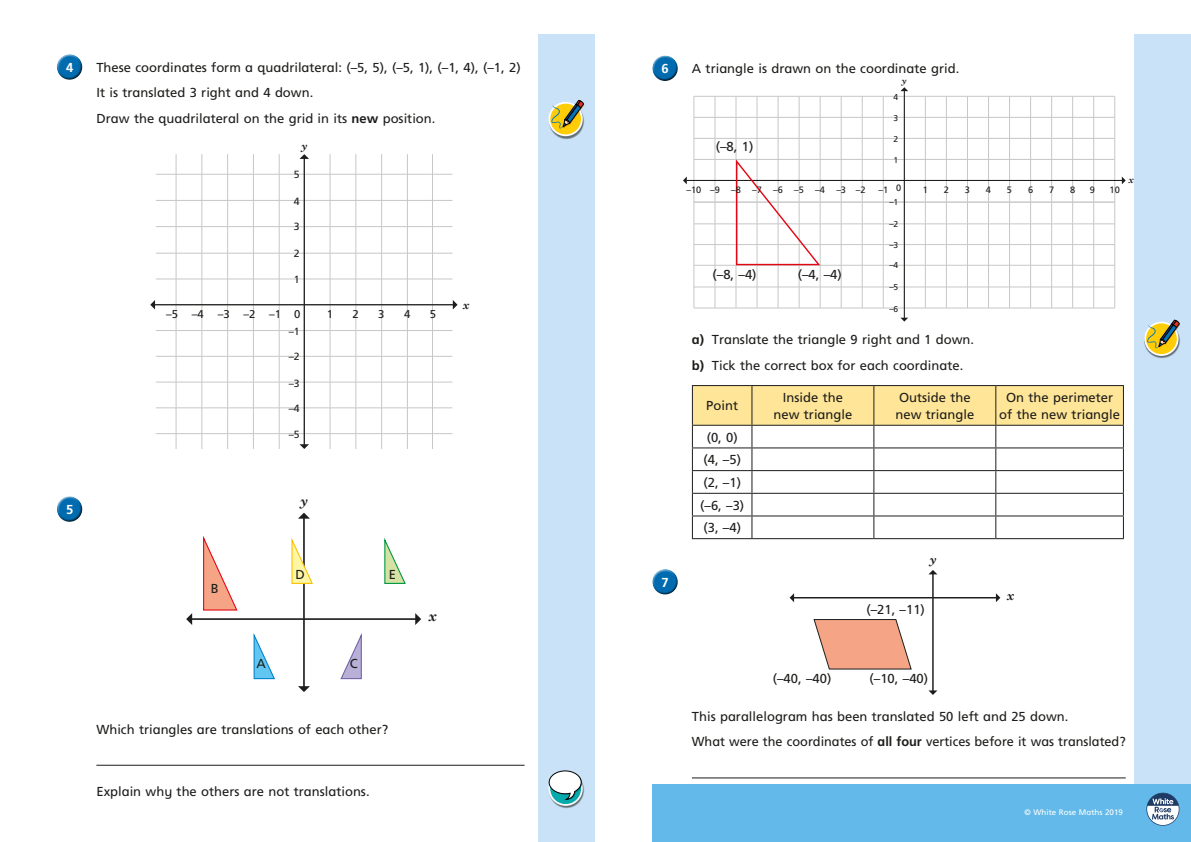
<style>
.page{position:relative;width:1191px;height:842px;background:#fff}
.page>*{position:absolute;margin:0;border:0;box-sizing:border-box;transform-origin:0 0}
.t1{font:italic 700 14.2px "Century Schoolbook";color:#1d1d1b}
.t2{font:13px/25.7px "Frutiger Inf";color:#1d1d1b}
.t3{font:700 13px "Frutiger Inf";color:#fff}
.t4{font:italic 700 12.8px "Century Schoolbook";color:#1d1d1b}
.t5{font:11.3px "Frutiger Inf";color:#1d1d1b}
.t6{font:italic 700 11.3px "Century Schoolbook";color:#1d1d1b}
.t7{font:10.4px "Frutiger Inf";color:#1d1d1b}
.t8{font:9.2px "Frutiger Inf";color:#1d1d1b}
.t9{font:italic 700 9.2px "Century Schoolbook";color:#1d1d1b}
.t10{font:8.5px "Frutiger Inf";color:#1d1d1b}
.t11{font:8px "Frutiger Inf";color:#fff}
.s1{font-weight:700}
</style>
<div class="page">
<hr style="left:692px;top:777px;width:433px;height:1px;background:#1d1d1b">
<div style="left:652px;top:55px;width:26px;height:21px;background:#fff;opacity:.75"></div>
<div style="left:652px;top:59px;width:27px;height:23px;background:#1d1d1b;opacity:.75"></div>
<hr style="left:692px;top:385px;width:60px;height:1px;background:#1d1d1b">
<hr style="left:752px;top:385px;width:122px;height:1px;background:#1d1d1b">
<hr style="left:874px;top:385px;width:121px;height:1px;background:#1d1d1b">
<hr style="left:995px;top:385px;width:129px;height:1px;background:#1d1d1b">
<svg style="left:692px;top:386px;width:432px;height:152px"></svg>
<hr style="left:692px;top:538px;width:60px;height:1px;background:#1d1d1b">
<hr style="left:752px;top:538px;width:122px;height:1px;background:#1d1d1b">
<hr style="left:874px;top:538px;width:121px;height:1px;background:#1d1d1b">
<hr style="left:995px;top:538px;width:129px;height:1px;background:#1d1d1b">
<div style="left:652px;top:568px;width:26px;height:21px;background:#fff;opacity:.75"></div>
<div style="left:652px;top:573px;width:27px;height:22px;background:#1d1d1b;opacity:.75"></div>
<hr style="left:793px;top:597px;width:203px;height:1px;background:#1d1d1b">
<svg style="left:789px;top:593px;width:5px;height:9px"></svg>
<svg style="left:996px;top:593px;width:4px;height:9px"></svg>
<hr style="left:932px;top:574px;width:1px;height:117px;background:#1d1d1b">
<svg style="left:928px;top:690px;width:9px;height:5px"></svg>
<svg style="left:929px;top:570px;width:8px;height:4px"></svg>
<svg style="left:813px;top:619px;width:99px;height:51px"></svg>
<div style="left:539px;top:34px;width:99px;height:808px;background:#c9e2f7"></div>
<div style="left:1134px;top:34px;width:57px;height:808px;background:#c9e2f7"></div>
<div style="left:595px;top:0;width:43px;height:842px;background:#fff"></div>
<hr style="left:96px;top:765px;width:428px;height:1px;background:#1d1d1b">
<div style="left:57px;top:54px;width:26px;height:20px;background:#fff;opacity:.75"></div>
<div style="left:57px;top:58px;width:27px;height:23px;background:#1d1d1b;opacity:.75"></div>
<div style="left:57px;top:496px;width:26px;height:20px;background:#fff;opacity:.75"></div>
<div style="left:57px;top:500px;width:27px;height:23px;background:#1d1d1b;opacity:.75"></div>
<div style="left:652px;top:785px;width:539px;height:57px;background:#63b9e9"></div>
<svg style="left:1146px;top:793px;width:33px;height:33px"></svg>
<img style="left:548px;top:780px;width:37px;height:28px">
<svg style="left:549px;top:772px;width:33px;height:33px"></svg>
<div style="left:548px;top:771px;width:35px;height:35px;border:2px solid #fff;border-radius:50%"></div>
<svg style="left:549px;top:771px;width:33px;height:29px"></svg>
<img style="left:558px;top:104px;width:27px;height:35px">
<svg style="left:548px;top:100px;width:36px;height:37px"></svg>
<img style="left:1156px;top:357px;width:12px;height:2px">
<svg style="left:1144px;top:320px;width:36px;height:37px"></svg>
<hr style="left:156px;top:330px;width:296px;height:1px;background:#c7c7c6">
<hr style="left:156px;top:356px;width:296px;height:1px;background:#c7c7c6">
<hr style="left:176px;top:154px;width:1px;height:295px;background:#c7c7c6">
<hr style="left:201px;top:154px;width:1px;height:295px;background:#c7c7c6">
<hr style="left:227px;top:154px;width:1px;height:295px;background:#c7c7c6">
<hr style="left:253px;top:154px;width:1px;height:295px;background:#c7c7c6">
<hr style="left:279px;top:154px;width:1px;height:295px;background:#c7c7c6">
<hr style="left:330px;top:154px;width:1px;height:295px;background:#c7c7c6">
<hr style="left:355px;top:154px;width:1px;height:295px;background:#c7c7c6">
<hr style="left:381px;top:154px;width:1px;height:295px;background:#c7c7c6">
<hr style="left:407px;top:154px;width:1px;height:295px;background:#c7c7c6">
<hr style="left:432px;top:154px;width:1px;height:295px;background:#c7c7c6">
<hr style="left:156px;top:382px;width:296px;height:1px;background:#c7c7c6">
<hr style="left:156px;top:407px;width:296px;height:1px;background:#c7c7c6">
<hr style="left:156px;top:433px;width:296px;height:1px;background:#c7c7c6">
<hr style="left:156px;top:253px;width:296px;height:1px;background:#c7c7c6">
<hr style="left:156px;top:279px;width:296px;height:1px;background:#c7c7c6">
<hr style="left:154px;top:304px;width:299px;height:1px;background:#1d1d1b">
<svg style="left:150px;top:300px;width:5px;height:9px"></svg>
<svg style="left:453px;top:300px;width:4px;height:9px"></svg>
<hr style="left:156px;top:226px;width:296px;height:1px;background:#c7c7c6">
<hr style="left:156px;top:200px;width:296px;height:1px;background:#c7c7c6">
<hr style="left:156px;top:174px;width:296px;height:1px;background:#c7c7c6">
<hr style="left:304px;top:158px;width:1px;height:287px;background:#1d1d1b">
<svg style="left:299px;top:444px;width:10px;height:5px"></svg>
<svg style="left:299px;top:154px;width:10px;height:5px"></svg>
<hr style="left:191px;top:618px;width:225px;height:2px;background:#1d1d1b">
<svg style="left:186px;top:613px;width:6px;height:12px"></svg>
<svg style="left:415px;top:613px;width:6px;height:12px"></svg>
<hr style="left:303px;top:518px;width:2px;height:169px;background:#1d1d1b">
<svg style="left:298px;top:686px;width:12px;height:6px"></svg>
<svg style="left:298px;top:513px;width:12px;height:6px"></svg>
<svg style="left:203px;top:535px;width:35px;height:76px"></svg>
<svg style="left:291px;top:535px;width:22px;height:50px"></svg>
<svg style="left:253px;top:633px;width:22px;height:47px"></svg>
<svg style="left:340px;top:633px;width:22px;height:47px"></svg>
<svg style="left:384px;top:538px;width:22px;height:46px"></svg>
<svg style="left:683px;top:87px;width:442px;height:235px"></svg>
<p class="t3" style="left:66px;top:60px;width:9px">4</p>
<p class="t2" style="left:96px;top:54px;width:426px">These coordinates form a quadrilateral: (–5, 5), (–5, 1), (–1, 4), (–1, 2)<br>It is translated 3 right and 4 down.<br>Draw the quadrilateral on the grid in its <span class="s1">new</span> position.</p>
<p class="t6" style="left:301px;top:139px;width:7px">y</p>
<p class="t7" style="left:294px;top:168px;width:7px">5</p>
<p class="t7" style="left:294px;top:195px;width:7px">4</p>
<p class="t7" style="left:294px;top:220px;width:7px">3</p>
<p class="t7" style="left:294px;top:248px;width:7px">2</p>
<p class="t7" style="left:294px;top:273px;width:7px">1</p>
<p class="t5" style="left:166px;top:308px;width:136px">–5 –4 –3 –2 –1 0</p>
<p class="t5" style="left:327px;top:308px;width:8px">1</p>
<p class="t5" style="left:352px;top:308px;width:8px">2</p>
<p class="t5" style="left:378px;top:308px;width:8px">3</p>
<p class="t5" style="left:404px;top:308px;width:8px">4</p>
<p class="t5" style="left:430px;top:308px;width:8px">5</p>
<p class="t7" style="left:289px;top:325px;width:13px">–1</p>
<p class="t7" style="left:289px;top:351px;width:13px">–2</p>
<p class="t7" style="left:289px;top:377px;width:13px">–3</p>
<p class="t7" style="left:289px;top:402px;width:13px">–4</p>
<p class="t7" style="left:289px;top:428px;width:13px">–5</p>
<p class="t3" style="left:66px;top:502px;width:9px">5</p>
<p class="t2" style="left:211px;top:575px;width:9px">B</p>
<p class="t1" style="left:300px;top:492px;width:9px">y</p>
<p class="t2" style="left:295px;top:562px;width:11px">D</p>
<p class="t2" style="left:389px;top:562px;width:9px">E</p>
<p class="t2" style="left:257px;top:650px;width:11px">A</p>
<p class="t2" style="left:350px;top:650px;width:9px">C</p>
<p class="t2" style="left:96px;top:716px;width:293px">Which triangles are translations of each other?</p>
<p class="t2" style="left:96px;top:779px;width:275px">Explain why the others are not translations.</p>
<p class="t1" style="left:428px;top:607px;width:10px">x</p>
<p class="t6" style="left:463px;top:298px;width:8px">x</p>
<p class="t3" style="left:661px;top:61px;width:9px">6</p>
<p class="t2" style="left:692px;top:56px;width:269px">A triangle is drawn on the coordinate grid.</p>
<p class="t9" style="left:902px;top:75px;width:6px">y</p>
<p class="t10" style="left:893px;top:92px;width:6px">4</p>
<p class="t3" style="left:661px;top:575px;width:9px">7</p>
<p class="t2" style="left:716px;top:134px;width:39px">(–8, 1)</p>
<p class="t10" style="left:893px;top:113px;width:6px">3</p>
<p class="t10" style="left:893px;top:134px;width:6px">2</p>
<p class="t10" style="left:893px;top:155px;width:6px">1</p>
<p class="t8" style="left:686px;top:184px;width:181px">–10 –9 –8 –7 –6 –5 –4 –3 –2</p>
<p class="t8" style="left:878px;top:184px;width:24px">–1 0</p>
<p class="t8" style="left:922px;top:184px;width:7px">1</p>
<p class="t8" style="left:944px;top:184px;width:7px">2</p>
<p class="t8" style="left:965px;top:184px;width:7px">3</p>
<p class="t8" style="left:986px;top:184px;width:7px">4</p>
<p class="t8" style="left:1007px;top:184px;width:7px">5</p>
<p class="t8" style="left:1028px;top:184px;width:7px">6</p>
<p class="t8" style="left:1049px;top:184px;width:7px">7</p>
<p class="t8" style="left:1070px;top:184px;width:7px">8</p>
<p class="t8" style="left:1089px;top:184px;width:7px">9</p>
<p class="t8" style="left:1109px;top:184px;width:12px">10</p>
<p class="t10" style="left:889px;top:197px;width:10px">–1</p>
<p class="t10" style="left:889px;top:219px;width:10px">–2</p>
<p class="t10" style="left:889px;top:240px;width:10px">–3</p>
<p class="t2" style="left:712px;top:262px;width:46px">(–8, –4)</p>
<p class="t2" style="left:797px;top:262px;width:46px">(–4, –4)</p>
<p class="t10" style="left:889px;top:260px;width:10px">–4</p>
<p class="t10" style="left:889px;top:282px;width:10px">–5</p>
<p class="t10" style="left:889px;top:304px;width:10px">–6</p>
<p class="t2" style="left:692px;top:327px;width:284px"><span class="s1">a)</span> Translate the triangle 9 right and 1 down. <span class="s1">b)</span> Tick the correct box for each coordinate.</p>
<p class="t2" style="left:706px;top:393px;width:33px">Point</p>
<p class="t2" style="left:773px;top:389px;width:80px;line-height:17px;text-align:center">Inside the new triangle</p>
<p class="t2" style="left:895px;top:389px;width:80px;line-height:17px">Outside the new triangle</p>
<p class="t2" style="left:999px;top:389px;width:122px;line-height:17px;text-align:center">On the perimeter of the new triangle</p>
<p class="t2" style="left:700px;top:426px;width:46px;line-height:22.7px;text-align:center">(0, 0) (4, –5) (2, –1) (–6, –3) (3, –4)</p>
<p class="t9" style="left:1128px;top:174px;width:7px">x</p>
<p class="t4" style="left:929px;top:551px;width:8px">y</p>
<p class="t2" style="left:866px;top:596px;width:60px">(–21, –11)</p>
<p class="t4" style="left:1007px;top:587px;width:9px">x</p>
<p class="t2" style="left:773px;top:665px;width:60px">(–40, –40)</p>
<p class="t2" style="left:869px;top:665px;width:60px">(–10, –40)</p>
<p class="t2" style="left:692px;top:703px;width:435px">This parallelogram has been translated 50 left and 25 down.<br>What were the coordinates of <span class="s1">all four</span> vertices before it was translated?</p>
<p class="t11" style="left:1024px;top:808px;width:100px">© White Rose Maths 2019</p>
</div>
